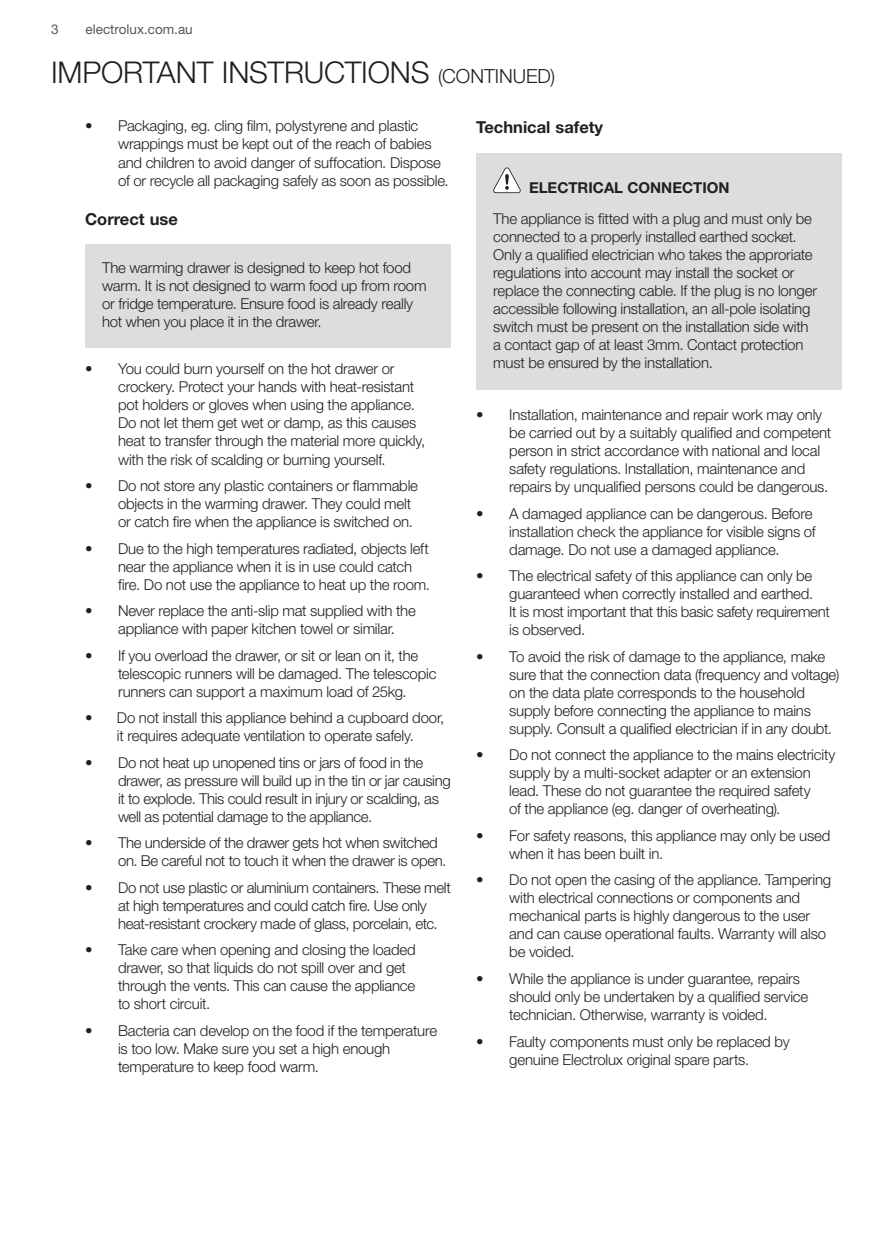
<style>
.page{position:relative;width:893px;height:1234px;background:#fff}
.page>*{position:absolute;margin:0;border:0;box-sizing:border-box;transform-origin:0 0}
.t1{font:300 30px "Helvetica Neue LT Std";letter-spacing:-.005em;color:#231f20}
.t2{font:700 16.5px "Helvetica Neue LT Std";color:#231f20}
.t3{font:300 15px/18px "Helvetica Neue LT Std";letter-spacing:-.015em;color:#231f20}
.t4{font:700 15px "Helvetica Neue LT Std";color:#231f20}
.t5{font:13.5px "Helvetica Neue LT Std";color:#57585a}
.s1{font-size:19.5px}
</style>
<div class="page">
<div style="left:85px;top:245px;width:366px;height:103px;background:#dcdddf"></div>
<div style="left:476px;top:153px;width:366px;height:44px;background:#dcdddf"></div>
<div style="left:476px;top:196px;width:366px;height:193px;background:#dcdddf"></div>
<svg style="left:493px;top:167px;width:28px;height:26px"></svg>
<p class="t5" style="left:51px;top:21px;width:9px">3</p>
<p class="t5" style="left:86px;top:21px;width:109px">electrolux.com.au</p>
<h1 class="t1" style="left:51px;top:54px;width:506px">IMPORTANT INSTRUCTIONS <span class="s1">(CONTINUED)</span></h1>
<p class="t3" style="left:118px;top:117px;width:332px;text-indent:-33px">• Packaging, eg. cling film, polystyrene and plastic wrappings must be kept out of the reach of babies and children to avoid danger of suffocation. Dispose of or recycle all packaging safely as soon as possible.</p>
<p class="t2" style="left:85px;top:209px;width:94px">Correct use</p>
<p class="t3" style="left:102px;top:258px;width:326px">The warming drawer is designed to keep hot food warm. It is not designed to warm food up from room or fridge temperature. Ensure food is already really hot when you place it in the drawer.</p>
<p class="t3" style="left:118px;top:360px;width:309px;text-indent:-33px">• You could burn yourself on the hot drawer or crockery. Protect your hands with heat-resistant pot holders or gloves when using the appliance.<br>Do not let them get wet or damp, as this causes heat to transfer through the material more quickly, with the risk of scalding or burning yourself.</p>
<p class="t3" style="left:118px;top:476px;width:301px;text-indent:-33px">• Do not store any plastic containers or flammable objects in the warming drawer. They could melt or catch fire when the appliance is switched on.</p>
<p class="t3" style="left:118px;top:539px;width:314px;text-indent:-33px">• Due to the high temperatures radiated, objects left near the appliance when it is in use could catch fire. Do not use the appliance to heat up the room.</p>
<p class="t3" style="left:118px;top:601px;width:299px;text-indent:-33px">• Never replace the anti-slip mat supplied with the appliance with paper kitchen towel or similar.</p>
<p class="t3" style="left:118px;top:646px;width:320px;text-indent:-33px">• If you overload the drawer, or sit or lean on it, the telescopic runners will be damaged. The telescopic runners can support a maximum load of 25kg.</p>
<p class="t3" style="left:85px;top:708px;width:361px;text-align:center">• Do not install this appliance behind a cupboard door, it requires adequate ventilation to operate safely.</p>
<p class="t3" style="left:118px;top:753px;width:334px;text-indent:-33px">• Do not heat up unopened tins or jars of food in the drawer, as pressure will build up in the tin or jar causing it to explode. This could result in injury or scalding, as well as potential damage to the appliance.</p>
<p class="t3" style="left:118px;top:833px;width:330px;text-indent:-33px">• The underside of the drawer gets hot when switched on. Be careful not to touch it when the drawer is open.</p>
<p class="t3" style="left:118px;top:878px;width:334px;text-indent:-33px">• Do not use plastic or aluminium containers. These melt at high temperatures and could catch fire. Use only heat-resistant crockery made of glass, porcelain, etc.</p>
<p class="t3" style="left:118px;top:940px;width:299px;text-indent:-33px">• Take care when opening and closing the loaded drawer, so that liquids do not spill over and get through the vents. This can cause the appliance to short circuit.</p>
<p class="t3" style="left:118px;top:1021px;width:321px;text-indent:-33px">• Bacteria can develop on the food if the temperature is too low. Make sure you set a high enough temperature to keep food warm.</p>
<p class="t2" style="left:476px;top:116px;width:128px">Technical safety</p>
<p class="t4" style="left:529px;top:178px;width:202px">ELECTRICAL CONNECTION</p>
<p class="t3" style="left:493px;top:209px;width:325px">The appliance is fitted with a plug and must only be connected to a properly installed earthed socket.<br>Only a qualified electrician who takes the approriate regulations into account may install the socket or replace the connecting cable. If the plug is no longer accessible following installation, an all-pole isolating switch must be present on the installation side with a contact gap of at least 3mm. Contact protection must be ensured by the installation.</p>
<p class="t3" style="left:509px;top:405px;width:324px;text-indent:-33px">• Installation, maintenance and repair work may only be carried out by a suitably qualified and competent person in strict accordance with national and local safety regulations. Installation, maintenance and repairs by unqualified persons could be dangerous.</p>
<p class="t3" style="left:509px;top:504px;width:308px;text-indent:-33px">• A damaged appliance can be dangerous. Before installation check the appliance for visible signs of damage. Do not use a damaged appliance.</p>
<p class="t3" style="left:509px;top:566px;width:322px;text-indent:-33px">• The electrical safety of this appliance can only be guaranteed when correctly installed and earthed.<br>It is most important that this basic safety requirement is observed.</p>
<p class="t3" style="left:509px;top:647px;width:332px;text-indent:-33px">• To avoid the risk of damage to the appliance, make sure that the connection data (frequency and voltage) on the data plate corresponds to the household supply before connecting the appliance to mains supply. Consult a qualified electrician if in any doubt.</p>
<p class="t3" style="left:509px;top:745px;width:328px;text-indent:-33px">• Do not connect the appliance to the mains electricity supply by a multi-socket adapter or an extension lead. These do not guarantee the required safety<br>of the appliance (eg. danger of overheating).</p>
<p class="t3" style="left:509px;top:826px;width:323px;text-indent:-33px">• For safety reasons, this appliance may only be used when it has been built in.</p>
<p class="t3" style="left:509px;top:870px;width:324px;text-indent:-33px">• Do not open the casing of the appliance. Tampering with electrical connections or components and mechanical parts is highly dangerous to the user and can cause operational faults. Warranty will also be voided.</p>
<p class="t3" style="left:509px;top:969px;width:301px;text-indent:-33px">• While the appliance is under guarantee, repairs should only be undertaken by a qualified service technician. Otherwise, warranty is voided.</p>
<p class="t3" style="left:476px;top:1031px;width:315px;text-align:center">• Faulty components must only be replaced by genuine Electrolux original spare parts.</p>
</div>
